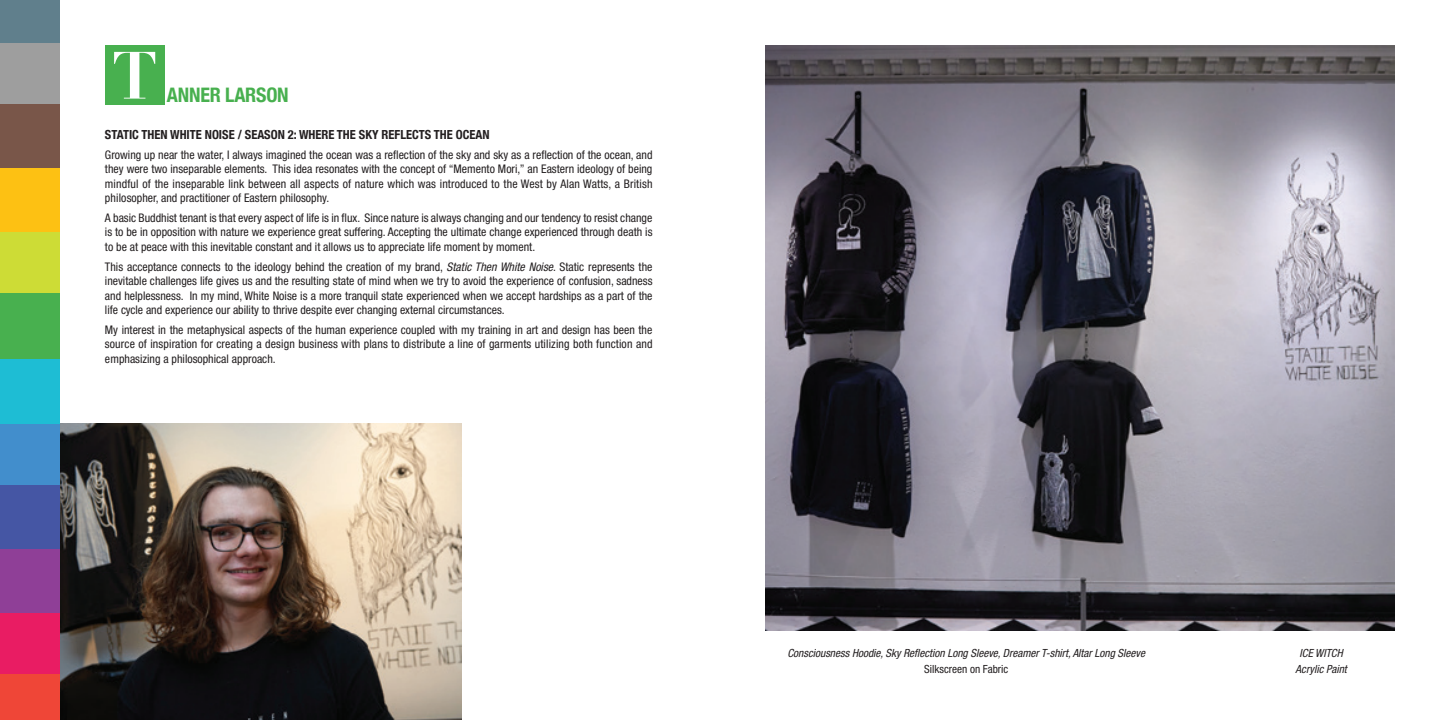
<style>
.page{position:relative;width:1440px;height:720px;background:#fff}
.page>*{position:absolute;margin:0;border:0;box-sizing:border-box;transform-origin:0 0}
.t1{font:700 65.62px "Didot";color:#fff}
.t2{font:700 condensed 20px "Helvetica Neue";letter-spacing:-.01em;color:#48b04f}
.t3{font:700 condensed 12.5px "Helvetica Neue";color:#231f20}
.t4{font:condensed 11.88px/14.4px "Helvetica Neue";color:#231f20;text-align:justify}
.t5{font:italic condensed 11.25px "Helvetica Neue";color:#231f20}
.t6{font:condensed 11.25px "Helvetica Neue";color:#231f20}
.s1{font-style:italic}
</style>
<div class="page">
<img style="left:59px;top:424px;width:402px;height:296px">
<div style="left:0;top:549px;width:59px;height:64px;background:#8f3f97"></div>
<div style="left:0;top:484px;width:59px;height:65px;background:#4556a4"></div>
<div style="left:0;top:293px;width:59px;height:66px;background:#48b04f"></div>
<div style="left:0;top:104px;width:59px;height:64px;background:#795649"></div>
<div style="left:0;top:43px;width:59px;height:61px;background:#9e9e9e"></div>
<div style="left:0;top:0;width:59px;height:43px;background:#607f8c"></div>
<div style="left:0;top:168px;width:59px;height:64px;background:#fdc113"></div>
<div style="left:0;top:232px;width:59px;height:61px;background:#cddc36"></div>
<div style="left:0;top:424px;width:59px;height:60px;background:#428ecc"></div>
<div style="left:0;top:359px;width:59px;height:65px;background:#1ebdd4"></div>
<div style="left:0;top:674px;width:59px;height:46px;background:#ef4637"></div>
<div style="left:105px;top:46px;width:59px;height:59px;background:#48b04f"></div>
<div style="left:0;top:613px;width:59px;height:61px;background:#e91c63"></div>
<img style="left:765px;top:45px;width:630px;height:585px">
<p class="t1" style="left:112px;top:34px;width:48px">T</p>
<p class="t2" style="left:167px;top:78px;width:123px">ANNER LARSON</p>
<p class="t3" style="left:105px;top:124px;width:386px">STATIC THEN WHITE NOISE / SEASON 2: WHERE THE SKY REFLECTS THE OCEAN</p>
<p class="t4" style="left:105px;top:148px;width:549px">Growing up near the water, I always imagined the ocean was a reflection of the sky and sky as a reflection of the ocean, and they were two inseparable elements. This idea resonates with the concept of “Memento Mori,” an Eastern ideology of being mindful of the inseparable link between all aspects of nature which was introduced to the West by Alan Watts, a British philosopher, and practitioner of Eastern philosophy.</p>
<p class="t4" style="left:105px;top:211px;width:549px">A basic Buddhist tenant is that every aspect of life is in flux. Since nature is always changing and our tendency to resist change is to be in opposition with nature we experience great suffering. Accepting the ultimate change experienced through death is to be at peace with this inevitable constant and it allows us to appreciate life moment by moment.</p>
<p class="t4" style="left:105px;top:259px;width:549px">This acceptance connects to the ideology behind the creation of my brand, <span class="s1">Static Then White Noise</span>. Static represents the inevitable challenges life gives us and the resulting state of mind when we try to avoid the experience of confusion, sadness and helplessness. In my mind, White Noise is a more tranquil state experienced when we accept hardships as a part of the life cycle and experience our ability to thrive despite ever changing external circumstances.</p>
<p class="t4" style="left:105px;top:323px;width:549px">My interest in the metaphysical aspects of the human experience coupled with my training in art and design has been the source of inspiration for creating a design business with plans to distribute a line of garments utilizing both function and emphasizing a philosophical approach.</p>
<p class="t5" style="left:787px;top:646px;width:359px">Consciousness Hoodie, Sky Reflection Long Sleeve, Dreamer T-shirt, Altar Long Sleeve</p>
<p class="t6" style="left:924px;top:663px;width:86px">Silkscreen on Fabric</p>
<p class="t5" style="left:1300px;top:646px;width:45px">ICE WITCH</p>
<p class="t5" style="left:1296px;top:663px;width:53px">Acrylic Paint</p>
</div>
